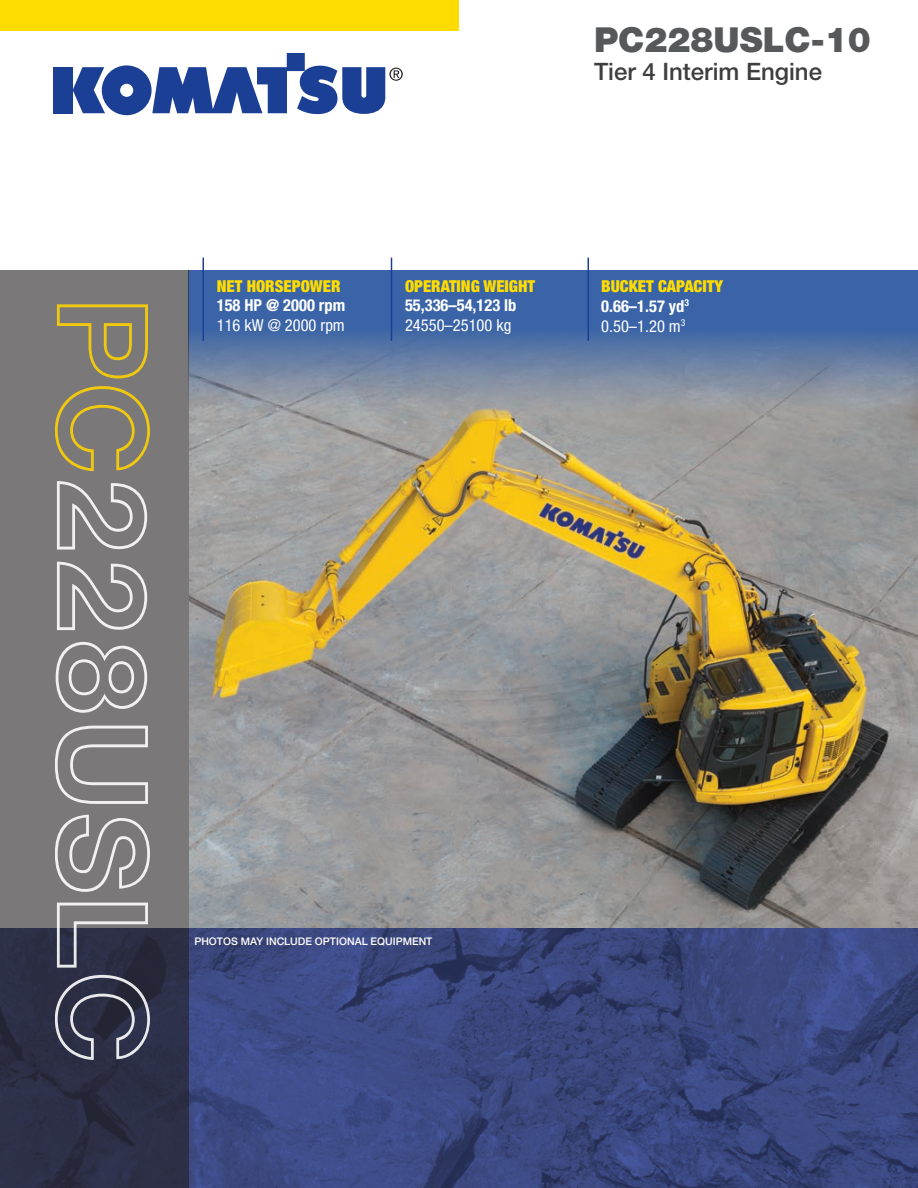
<style>
.page{position:relative;width:918px;height:1188px;background:#fff}
.page>*{position:absolute;margin:0;border:0;box-sizing:border-box;transform-origin:0 0}
.t1{font:127.5px "Helvetica Neue Bold Outline";color:#fff}
.t2{font:900 34.5px "Helvetica Neue";color:#57585a}
.t3{font:500 24px "Helvetica Neue";color:#3e3e3f}
.t4{font:900 condensed 16.5px/19.8px "Helvetica Neue";color:#ffdc01}
.t5{font:700 condensed 16.5px "Helvetica Neue";color:#fff}
.t6{font:condensed 16.5px "Helvetica Neue";color:#fff}
.t7{font:500 10.5px "Helvetica Neue";color:#fff}
.s1{color:#fed304}
.s2{font-weight:700;color:#fff}
.s3{font-weight:400;color:#fff}
</style>
<div class="page">
<img style="left:189px;top:463px;width:729px;height:466px">
<svg style="left:189px;top:270px;width:729px;height:193px;background:#6f82a0"></svg>
<img style="left:189px;top:929px;width:729px;height:259px">
<svg style="left:0;top:270px;width:189px;height:918px;background:#64636a"></svg>
<div style="left:53px;top:67px;width:20px;height:46px;background:#1b3f94"></div>
<svg style="left:73px;top:53px;width:330px;height:62px"></svg>
<div style="left:0;top:0;width:459px;height:30px;background:#ffdc01"></div>
<hr style="left:391px;top:258px;width:1px;height:83px;background:#1b3f94">
<hr style="left:202px;top:258px;width:2px;height:83px;background:#1b3f94">
<hr style="left:588px;top:258px;width:1px;height:83px;background:#1b3f94">
<h2 class="t2" style="left:594px;top:19px;width:278px">PC228USLC-10</h2>
<h3 class="t3" style="left:594px;top:57px;width:230px">TIER 4 INTERIM ENGINE</h3>
<h1 class="t1" style="left:183px;top:296px;width:770px;rotate:90deg"><span class="s1">PC</span>228USLC</h1>
<p class="t4" style="left:217px;top:275px;width:125px">NET HORSEPOWER</p>
<p class="t5" style="left:217px;top:295px;width:130px">158 HP @ 2000 rpm</p>
<p class="t6" style="left:217px;top:316px;width:130px">116 kW @ 2000 rpm</p>
<p class="t4" style="left:405px;top:275px;width:132px">OPERATING WEIGHT</p>
<p class="t5" style="left:405px;top:295px;width:113px">55,336–54,123 lb</p>
<p class="t6" style="left:405px;top:316px;width:108px">24550–25100 kg</p>
<p class="t7" style="left:194px;top:935px;width:240px">PHOTOS MAY INCLUDE OPTIONAL EQUIPMENT</p>
<p class="t4" style="left:601px;top:276px;width:123px">BUCKET CAPACITY<br><span class="s2">0.66–1.57 yd</span><sup>3<br></sup><span class="s3">0.50–1.20 m</span><sup>3</sup></p>
</div>
